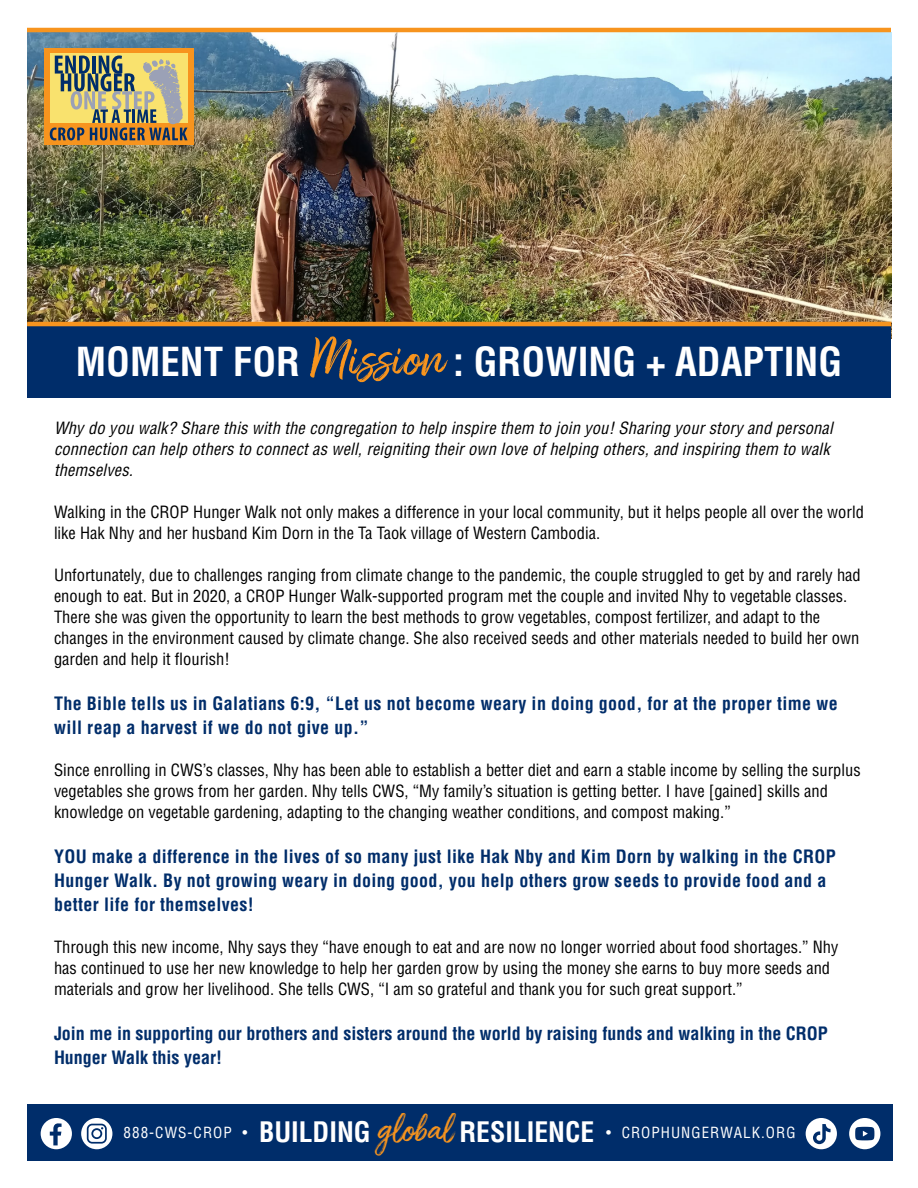
<style>
.page{position:relative;width:918px;height:1188px;background:#fff}
.page>*{position:absolute;margin:0;border:0;box-sizing:border-box;transform-origin:0 0}
.t1{font:700 condensed 39px "Helvetica LT Std";color:#fff}
.t2{font:700 condensed 18px/24px "Helvetica LT Std";letter-spacing:.02em;color:#002d6a}
.t3{font:700 condensed 18px/24px "Helvetica LT Std";color:#002d6a}
.t4{font:condensed 16.5px/21px "Helvetica LT Std";color:#000}
.t5{font:italic condensed 16.5px/21px "Helvetica LT Std";letter-spacing:.01em;color:#000}
.t6{font:condensed 15px "Helvetica LT Std";letter-spacing:.07em;color:#fff}
.s1{font-family:"Amithen";font-weight:400;font-stretch:normal;font-size:53.1px;color:#f7941e}
.s2{font-weight:700;font-size:27.6px}
.s3{font-family:"Amithen";font-stretch:normal;font-size:37.5px;color:#f7941e}
</style>
<div class="page">
<div style="left:27px;top:1105px;width:865px;height:56px;background:#002d6a"></div>
<svg style="left:41px;top:1118px;width:31px;height:31px"></svg>
<svg style="left:81px;top:1118px;width:31px;height:31px"></svg>
<svg style="left:806px;top:1118px;width:31px;height:31px"></svg>
<svg style="left:849px;top:1118px;width:31px;height:31px"></svg>
<img style="left:27px;top:32px;width:864px;height:290px">
<div style="left:27px;top:326px;width:864px;height:71px;background:#002d6a"></div>
<hr style="left:27px;top:28px;width:864px;height:4px;background:#f7941e">
<hr style="left:27px;top:322px;width:864px;height:4px;background:#f7941e">
<svg style="left:44px;top:48px;width:150px;height:96px;background:#f59b26"></svg>
<svg style="left:50px;top:55px;width:138px;height:85px;background:#aea36e"></svg>
<h1 class="t1" style="left:76px;top:338px;width:768px">MOMENT FOR <span class="s1">Mission</span> : GROWING + ADAPTING</h1>
<p class="t5" style="left:54px;top:418px;width:780px">Why do you walk? Share this with the congregation to help inspire them to join you! Sharing your story and personal connection can help others to connect as well, reigniting their own love of helping others, and inspiring them to walk themselves.</p>
<p class="t4" style="left:54px;top:501px;width:811px">Walking in the CROP Hunger Walk not only makes a difference in your local community, but it helps people all over the world like Hak Nhy and her husband Kim Dorn in the Ta Taok village of Western Cambodia.</p>
<p class="t4" style="left:54px;top:564px;width:808px">Unfortunately, due to challenges ranging from climate change to the pandemic, the couple struggled to get by and rarely had enough to eat. But in 2020, a CROP Hunger Walk-supported program met the couple and invited Nhy to vegetable classes.<br>There she was given the opportunity to learn the best methods to grow vegetables, compost fertilizer, and adapt to the changes in the environment caused by climate change. She also received seeds and other materials needed to build her own garden and help it flourish!</p>
<p class="t2" style="left:54px;top:691px;width:785px">The Bible tells us in Galatians 6:9, “Let us not become weary in doing good, for at the proper time we will reap a harvest if we do not give up.”</p>
<p class="t4" style="left:54px;top:759px;width:808px">Since enrolling in CWS’s classes, Nhy has been able to establish a better diet and earn a stable income by selling the surplus vegetables she grows from her garden. Nhy tells CWS, “My family’s situation is getting better. I have [gained] skills and knowledge on vegetable gardening, adapting to the changing weather conditions, and compost making.”</p>
<p class="t2" style="left:54px;top:844px;width:783px">YOU make a difference in the lives of so many just like Hak Nby and Kim Dorn by walking in the CROP<br>Hunger Walk. By not growing weary in doing good, you help others grow seeds to provide food and a better life for themselves!</p>
<p class="t4" style="left:54px;top:936px;width:786px">Through this new income, Nhy says they “have enough to eat and are now no longer worried about food shortages.” Nhy has continued to use her new knowledge to help her garden grow by using the money she earns to buy more seeds and materials and grow her livelihood. She tells CWS, “I am so grateful and thank you for such great support.”</p>
<p class="t3" style="left:54px;top:1021px;width:775px">Join me in supporting our brothers and sisters around the world by raising funds and walking in the CROP<br>Hunger Walk this year!</p>
<p class="t6" style="left:124px;top:1123px;width:673px">888-CWS-CROP • <span class="s2">BUILDING</span> <span class="s3">global</span> <span class="s2">RESILIENCE</span> • CROPHUNGERWALK.ORG</p>
</div>
